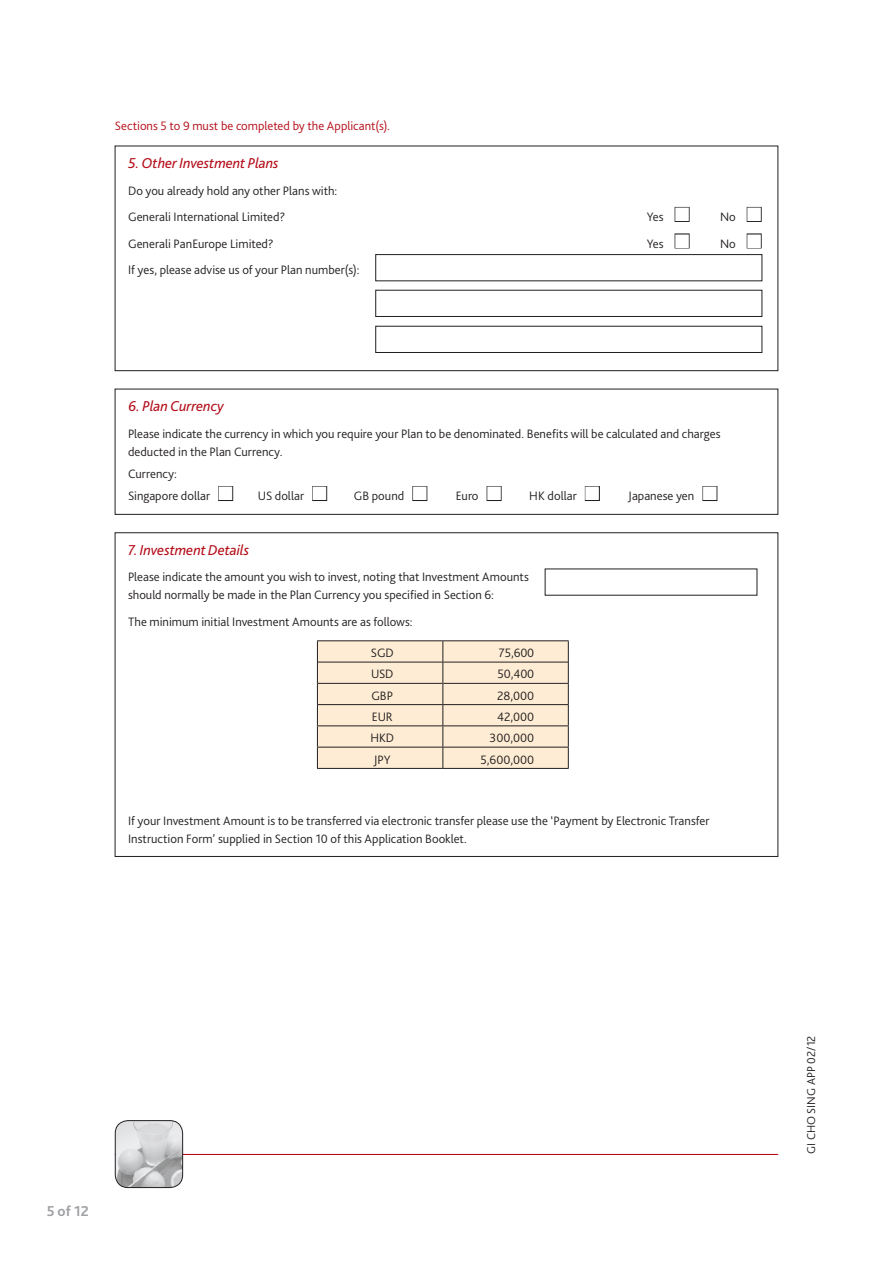
<style>
.page{position:relative;width:893px;height:1263px;background:#fff}
.page>*{position:absolute;margin:0;border:0;box-sizing:border-box;transform-origin:0 0}
.t1{font:italic 15px "Bliss 2";letter-spacing:-.005em;color:#b50e1a}
.t2{font:700 15px "Bliss 2";color:#a0a1a5}
.t3{font:300 12.75px/18px "Bliss 2";color:#231f20}
.t4{font:300 12.75px "Bliss 2";color:#b50e1a}
.t5{font:300 12px "Bliss 2";letter-spacing:.01em;color:#231f20}
.s1{color:#fff}
</style>
<div class="page">
<hr style="left:115px;top:1154px;width:663px;height:1px;background:#b50e1a">
<div style="left:675px;top:207px;width:15px;height:15px;border:2px solid #231f20"></div>
<div style="left:747px;top:207px;width:15px;height:15px;border:2px solid #231f20"></div>
<div style="left:675px;top:233px;width:15px;height:15px;border:2px solid #231f20"></div>
<div style="left:747px;top:233px;width:15px;height:15px;border:2px solid #231f20"></div>
<div style="left:115px;top:146px;width:663px;height:225px;border:1px solid #231f20"></div>
<div style="left:218px;top:486px;width:15px;height:15px;border:2px solid #231f20"></div>
<div style="left:312px;top:486px;width:15px;height:15px;border:2px solid #231f20"></div>
<div style="left:412px;top:486px;width:15px;height:15px;border:2px solid #231f20"></div>
<div style="left:487px;top:486px;width:15px;height:15px;border:2px solid #231f20"></div>
<div style="left:585px;top:486px;width:15px;height:15px;border:2px solid #231f20"></div>
<div style="left:702px;top:486px;width:15px;height:15px;border:2px solid #231f20"></div>
<div style="left:375px;top:254px;width:387px;height:27px;border:1px solid #231f20"></div>
<div style="left:375px;top:290px;width:387px;height:27px;border:1px solid #231f20"></div>
<div style="left:375px;top:326px;width:387px;height:27px;border:1px solid #231f20"></div>
<hr style="left:317px;top:640px;width:126px;height:1px;background:#231f20">
<hr style="left:443px;top:640px;width:126px;height:1px;background:#231f20">
<svg style="left:317px;top:641px;width:252px;height:127px"></svg>
<hr style="left:317px;top:768px;width:126px;height:1px;background:#231f20">
<hr style="left:443px;top:768px;width:126px;height:1px;background:#231f20">
<img style="left:115px;top:1120px;width:68px;height:67px">
<div style="left:115px;top:1120px;width:68px;height:68px;border:1px solid #231f20;border-radius:13px"></div>
<p class="t4" style="left:115px;top:118px;width:276px">Sections 5 to 9 must be completed by the Applicant(s).</p>
<p class="t1" style="left:128px;top:154px;width:152px">5. Other Investment Plans</p>
<p class="t3" style="left:128px;top:177px;width:211px;line-height:26.5px">Do you already hold any other Plans with:<br>Generali International Limited?</p>
<p class="t3" style="left:647px;top:208px;width:44px">Yes <span class="s1">■</span></p>
<p class="t3" style="left:720px;top:208px;width:43px">No <span class="s1">■</span></p>
<p class="t3" style="left:128px;top:234px;width:147px">Generali PanEurope Limited?</p>
<p class="t3" style="left:647px;top:234px;width:44px">Yes <span class="s1">■</span></p>
<p class="t3" style="left:720px;top:234px;width:43px">No <span class="s1">■</span></p>
<p class="t3" style="left:128px;top:261px;width:233px">If yes, please advise us of your Plan number(s):</p>
<p class="t1" style="left:128px;top:397px;width:98px">6. Plan Currency</p>
<p class="t3" style="left:128px;top:424px;width:594px">Please indicate the currency in which you require your Plan to be denominated. Benefits will be calculated and charges deducted in the Plan Currency.</p>
<p class="t3" style="left:128px;top:462px;width:107px;line-height:22.2px">Currency:<br>Singapore dollar <span class="s1">■</span></p>
<p class="t3" style="left:258px;top:487px;width:71px">US dollar <span class="s1">■</span></p>
<p class="t3" style="left:354px;top:487px;width:75px">GB pound <span class="s1">■</span></p>
<p class="t3" style="left:456px;top:487px;width:47px">Euro <span class="s1">■</span></p>
<p class="t3" style="left:529px;top:487px;width:72px">HK dollar <span class="s1">■</span></p>
<p class="t3" style="left:628px;top:487px;width:91px">Japanese yen <span class="s1">■</span></p>
<p class="t1" style="left:128px;top:541px;width:123px">7. Investment Details</p>
<p class="t3" style="left:128px;top:568px;width:402px">Please indicate the amount you wish to invest, noting that Investment Amounts should normally be made in the Plan Currency you specified in Section 6:</p>
<p class="t3" style="left:128px;top:612px;width:286px">The minimum initial Investment Amounts are as follows:</p>
<p class="t3" style="left:371px;top:644px;width:24px">SGD</p>
<p class="t3" style="left:499px;top:644px;width:37px">75,600</p>
<p class="t3" style="left:371px;top:665px;width:24px">USD</p>
<p class="t3" style="left:498px;top:665px;width:38px">50,400</p>
<p class="t3" style="left:371px;top:686px;width:23px">GBP</p>
<p class="t3" style="left:497px;top:686px;width:39px">28,000</p>
<p class="t3" style="left:372px;top:707px;width:23px">EUR</p>
<p class="t3" style="left:497px;top:707px;width:39px">42,000</p>
<p class="t3" style="left:370px;top:729px;width:25px">HKD</p>
<p class="t3" style="left:490px;top:729px;width:46px">300,000</p>
<p class="t3" style="left:374px;top:750px;width:18px">JPY</p>
<p class="t3" style="left:480px;top:750px;width:55px">5,600,000</p>
<p class="t3" style="left:128px;top:811px;width:583px">If your Investment Amount is to be transferred via electronic transfer please use the ‘Payment by Electronic Transfer<br>Instruction Form’ supplied in Section 10 of this Application Booklet.</p>
<p class="t2" style="left:47px;top:1202px;width:44px">5 of 12</p>
<p class="t5" style="left:803px;top:1154px;width:120px;rotate:-90deg">GI CHO SING APP 02/12</p>
</div>
